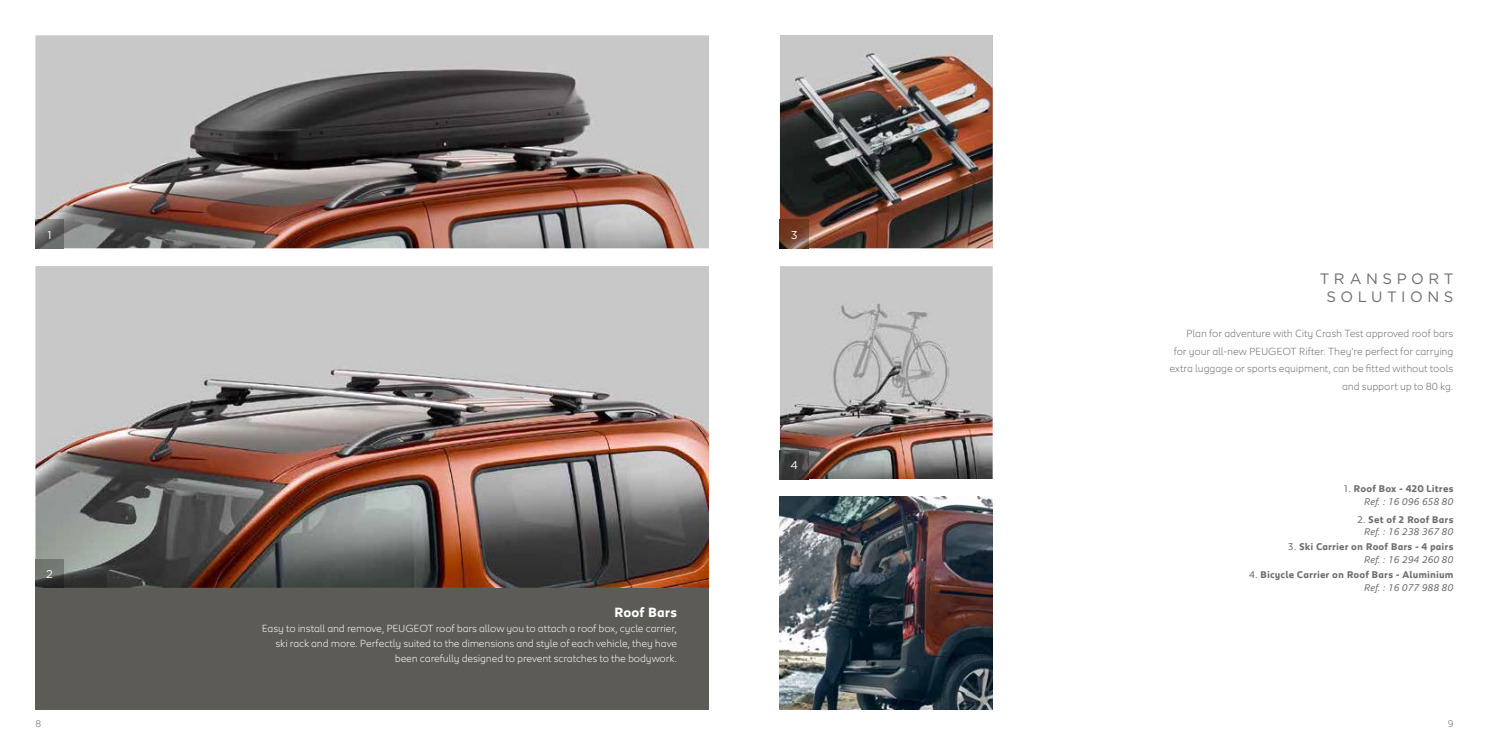
<style>
.page{position:relative;width:1489px;height:745px;background:#fff}
.page>*{position:absolute;margin:0;border:0;box-sizing:border-box;transform-origin:0 0}
.t1{font:15px/17.8px "Gotham";letter-spacing:.305em;color:#6e6e6e;text-align:center}
.t2{font:700 13.75px "Peugeot";letter-spacing:.005em;color:#fff}
.t3{font:11.25px "Gotham";color:#fff}
.t4{font:300 10.62px/15px "Peugeot";letter-spacing:-.015em;color:#fff;text-align:right}
.t5{font:300 10.62px/17.8px "Peugeot";letter-spacing:-.01em;color:#6e6e6e;text-align:right}
.t6{font:700 10px/12.5px "Peugeot";letter-spacing:.01em;color:#6e6e6e;text-align:right}
.t7{font:italic 10px/12.5px "Peugeot";color:#6e6e6e;text-align:right}
.t8{font:300 10px "Peugeot";color:#6e6e6e}
.s1{font-weight:400}
.s2{font-weight:400;font-style:italic}
.s3{font-style:normal}
.s4{font-weight:700;font-style:normal}
</style>
<div class="page">
<img style="left:35px;top:266px;width:674px;height:321px">
<img style="left:780px;top:266px;width:212px;height:212px">
<img style="left:780px;top:35px;width:212px;height:213px">
<img style="left:780px;top:450px;width:28px;height:28px">
<img style="left:780px;top:496px;width:212px;height:213px">
<img style="left:35px;top:35px;width:674px;height:213px">
<img style="left:780px;top:220px;width:28px;height:28px">
<img style="left:35px;top:220px;width:29px;height:28px">
<div style="left:35px;top:587px;width:674px;height:122px;background:#5c5b56"></div>
<img style="left:35px;top:559px;width:29px;height:28px">
<p class="t3" style="left:48px;top:227px;width:6px">1</p>
<p class="t3" style="left:790px;top:227px;width:8px">3</p>
<p class="t3" style="left:46px;top:566px;width:8px">2</p>
<p class="t2" style="left:614px;top:602px;width:64px">Roof Bars</p>
<p class="t4" style="left:262px;top:619px;width:416px">Easy to install and remove, PEUGEOT roof bars allow you to attach a roof box, cycle carrier, ski rack and more. Perfectly suited to the dimensions and style of each vehicle, they have been carefully designed to prevent scratches to the bodywork.</p>
<p class="t3" style="left:790px;top:458px;width:9px">4</p>
<h1 class="t1" style="left:1319px;top:269px;width:135px">TRANSPORT<br>SOLUTIONS</h1>
<p class="t5" style="left:1169px;top:323px;width:285px">Plan for adventure with City Crash Test approved roof bars<br>for your all-new PEUGEOT Rifter. They're perfect for carrying extra luggage or sports equipment, can be fitted without tools and support up to 80 kg.</p>
<p class="t6" style="left:1342px;top:482px;width:112px"><span class="s1">1.</span> Roof Box - 420 Litres<br><span class="s2">Ref. : 16 096 658 80</span></p>
<p class="t7" style="left:1356px;top:512px;width:98px"><span class="s3">2.</span> <span class="s4">Set of 2 Roof Bars<br></span>Ref. : 16 238 367 80</p>
<p class="t6" style="left:1287px;top:540px;width:167px"><span class="s1">3.</span> Ski Carrier on Roof Bars - 4 pairs<br><span class="s2">Ref. : 16 294 260 80</span></p>
<p class="t6" style="left:1248px;top:568px;width:206px"><span class="s1">4.</span> Bicycle Carrier on Roof Bars - Aluminium<br><span class="s2">Ref. : 16 077 988 80</span></p>
<p class="t8" style="left:35px;top:716px;width:7px">8</p>
<p class="t8" style="left:1447px;top:716px;width:7px">9</p>
</div>
